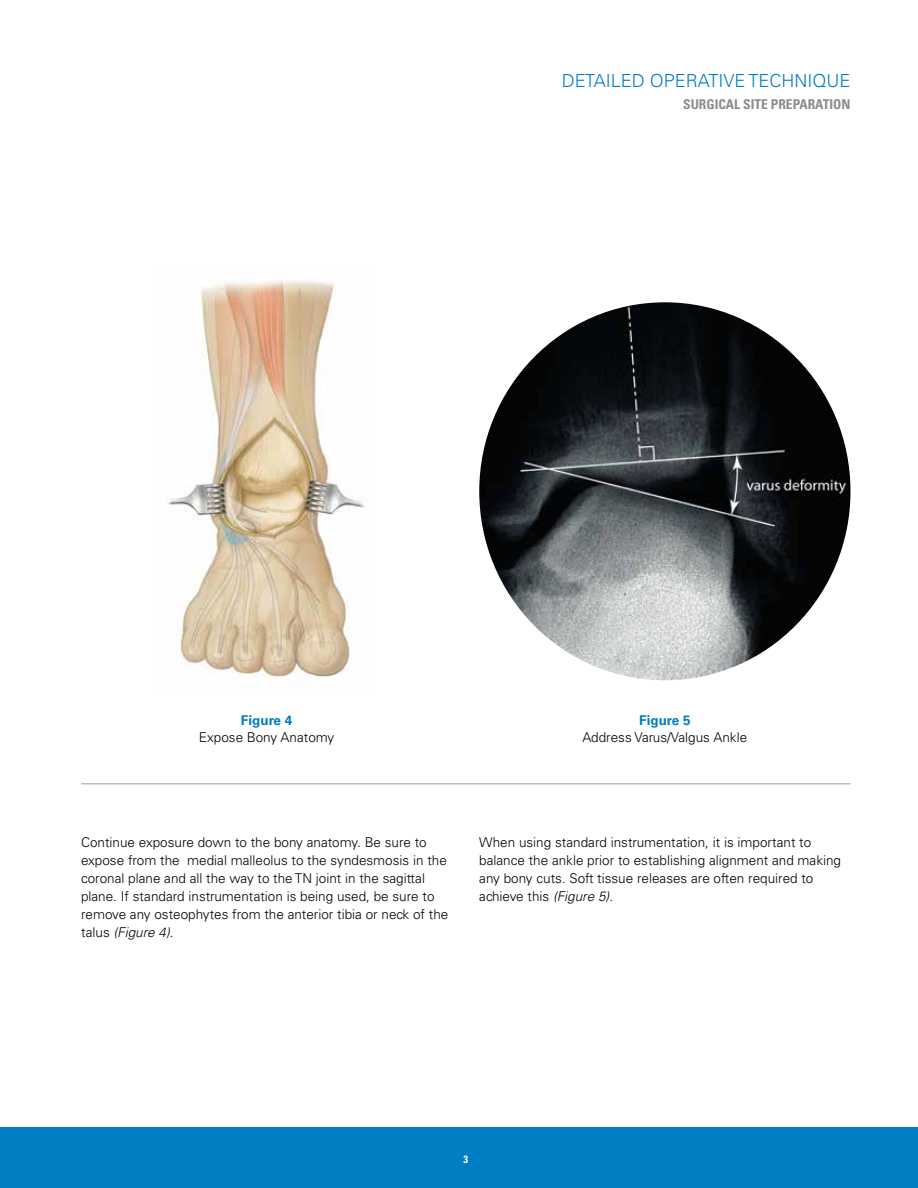
<style>
.page{position:relative;width:918px;height:1188px;background:#fff}
.page>*{position:absolute;margin:0;border:0;box-sizing:border-box;transform-origin:0 0}
.t1{font:300 18px "Univers LT Std";color:#007dc3}
.t2{font:300 13.5px/18px "Univers LT Std";color:#000}
.t3{font:700 condensed 13.5px "Univers LT Std";color:#8a8c8e}
.t4{font:700 13.5px "Univers LT Std";color:#007dc3}
.t5{font:700 condensed 10.5px "Univers LT Std";color:#fff}
.s1{font-style:italic}
</style>
<div class="page">
<div style="left:0;top:1127px;width:918px;height:61px;background:#007dc3"></div>
<hr style="left:81px;top:783px;width:769px;height:1px;background:#bcbec0">
<img style="left:167px;top:280px;width:198px;height:406px">
<img style="left:479px;top:302px;width:371px;height:378px">
<h1 class="t1" style="left:562px;top:70px;width:290px">DETAILED OPERATIVE TECHNIQUE</h1>
<p class="t3" style="left:683px;top:95px;width:169px">SURGICAL SITE PREPARATION</p>
<p class="t4" style="left:241px;top:713px;width:53px">Figure 4</p>
<p class="t2" style="left:199px;top:728px;width:137px">Expose Bony Anatomy</p>
<p class="t4" style="left:639px;top:713px;width:53px">Figure 5</p>
<p class="t2" style="left:583px;top:728px;width:166px">Address Varus/Valgus Ankle</p>
<p class="t2" style="left:81px;top:833px;width:369px">Continue exposure down to the bony anatomy. Be sure to expose from the medial malleolus to the syndesmosis in the coronal plane and all the way to the TN joint in the sagittal plane. If standard instrumentation is being used, be sure to remove any osteophytes from the anterior tibia or neck of the talus <span class="s1">(Figure 4)</span>.</p>
<p class="t2" style="left:479px;top:833px;width:363px">When using standard instrumentation, it is important to balance the ankle prior to establishing alignment and making any bony cuts. Soft tissue releases are often required to achieve this <span class="s1">(Figure 5)</span>.</p>
<p class="t5" style="left:463px;top:1153px;width:6px">3</p>
</div>
